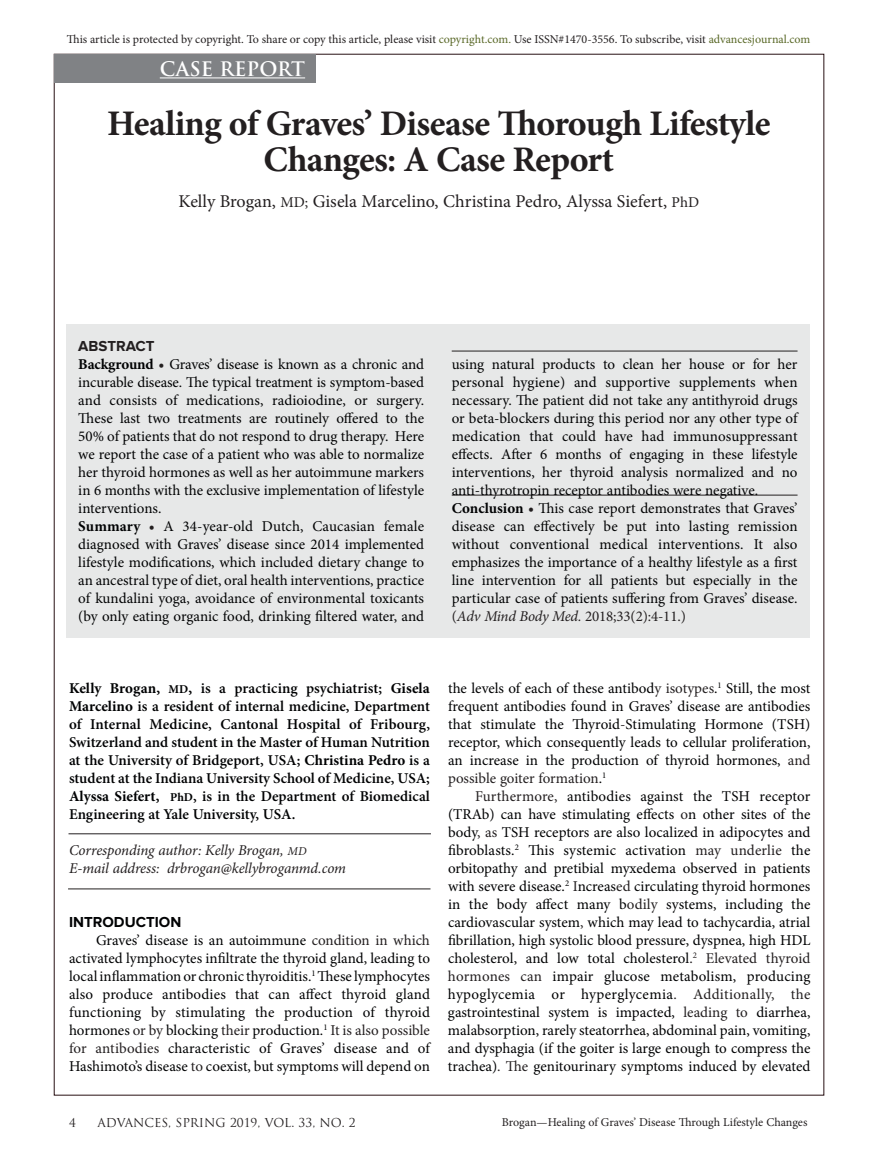
<style>
.page{position:relative;width:878px;height:1175px;background:#fff}
.page>*{position:absolute;margin:0;border:0;box-sizing:border-box;transform-origin:0 0}
.t1{font:700 36px/36px "Minion Pro";letter-spacing:-.02em;color:#231f20;text-align:center}
.t2{font:700 19.5px "Trajan Pro";color:#fff}
.t3{font:18px "Minion Pro";letter-spacing:-.005em;color:#231f20}
.t4{font:15px/18px "Minion Pro";color:#010203;text-align:justify}
.t5{font:600 15px/18px "Minion Pro";color:#010203;text-align:justify}
.t6{font:italic 15px/18px "Minion Pro";letter-spacing:-.01em;color:#231f20}
.t7{font:700 15px "Proxima Nova";color:#010203}
.t8{font:700 15px "Proxima Nova";color:#231f20}
.t9{font:12px "Minion Pro";color:#231f20}
.t10{font:12px "Trajan Pro";color:#231f20}
.s1{color:#596827}
.s2{font-size:15px}
.s3{font-weight:700}
.s4{font-weight:700;color:#231f20}
.s5{color:#231f20}
.s6{font-style:italic;color:#231f20}
.s7{font-weight:700;font-size:12px}
.s8{font-size:12px}
</style>
<div class="page">
<div style="left:66px;top:324px;width:743px;height:313px;background:#e7e8e8"></div>
<hr style="left:451px;top:351px;width:346px;height:1px;background:#231f20">
<hr style="left:451px;top:495px;width:346px;height:1px;background:#231f20">
<div style="left:54px;top:54px;width:261px;height:29px;background:#808285"></div>
<hr style="left:160px;top:77px;width:145px;height:1px;background:#fff">
<hr style="left:68px;top:833px;width:363px;height:1px;background:#231f20">
<hr style="left:68px;top:888px;width:362px;height:1px;background:#231f20">
<p class="t9" style="left:67px;top:31px;width:745px">This article is protected by copyright. To share or copy this article, please visit <span class="s1">copyright.com.</span> Use ISSN#1470-3556. To subscribe, visit <span class="s1">advancesjournal.com</span></p>
<h2 class="t2" style="left:160px;top:57px;width:147px">CASE REPORT</h2>
<h1 class="t1" style="left:107px;top:105px;width:665px">Healing of Graves’ Disease Thorough Lifestyle<br>Changes: A Case Report</h1>
<p class="t3" style="left:179px;top:189px;width:522px">Kelly Brogan, <span class="s2">MD;</span> Gisela Marcelino, Christina Pedro, Alyssa Siefert, <span class="s2">PhD</span></p>
<p class="t8" style="left:78px;top:337px;width:78px">ABSTRACT</p>
<p class="t4" style="left:78px;top:355px;width:347px;text-align:left"><span class="s3">Background</span> <span class="s4">•</span> Graves’ disease is known as a chronic and incurable disease. The typical treatment is symptom-based and consists of medications, radioiodine, or surgery.<br>These last two treatments are routinely offered to the 50% of patients that do not respond to drug therapy. Here we report the case of a patient who was able to normalize her thyroid hormones as well as her autoimmune markers in 6 months with the exclusive implementation of lifestyle interventions.<br><span class="s3">Summary</span> <span class="s4">•</span> A 34-year-old Dutch, Caucasian female diagnosed with Graves’ disease since 2014 implemented lifestyle modifications, which included dietary change to an ancestral type of diet, oral health interventions, practice of kundalini yoga, avoidance of environmental toxicants (by only eating organic food, drinking filtered water, and</p>
<p class="t4" style="left:451px;top:355px;width:347px;text-align:left">using natural products to clean her house or for her personal hygiene) and supportive supplements when necessary. The patient did not take any antithyroid drugs or beta-blockers during this period nor any other type of medication that could have had immunosuppressant effects. After 6 months of engaging in these lifestyle interventions, her thyroid analysis normalized and no anti-thyrotropin receptor antibodies were negative.<br><span class="s3">Conclusion</span> <span class="s4">•</span> This case report demonstrates that Graves’ disease can effectively be put into lasting remission without conventional medical interventions. It also emphasizes the importance of a healthy lifestyle as a first line intervention for all patients but especially in the particular case of patients suffering from Graves’ disease. <span class="s5">(</span><span class="s6">Adv Mind Body Med.</span> <span class="s5">2018;33(2):4-11.)</span></p>
<p class="t5" style="left:69px;top:679px;width:362px"><span class="s3">Kelly Brogan,</span> <span class="s7">MD</span><span class="s3">,</span> is a practicing psychiatrist; <span class="s3">Gisela Marcelino</span> is a resident of internal medicine, Department of Internal Medicine, Cantonal Hospital of Fribourg, Switzerland and student in the Master of Human Nutrition at the University of Bridgeport, USA; <span class="s3">Christina Pedro</span> is a student at the Indiana University School of Medicine, USA; <span class="s3">Alyssa Siefert,</span> <span class="s7">PhD</span>, is in the Department of Biomedical Engineering at Yale University, USA.</p>
<p class="t6" style="left:69px;top:841px;width:278px">Corresponding author: Kelly Brogan, <span class="s8">MD<br></span>E-mail address: drbrogan@kellybroganmd.com</p>
<p class="t7" style="left:69px;top:913px;width:114px">INTRODUCTION</p>
<p class="t4" style="left:69px;top:931px;width:362px;text-indent:27px">Graves’ disease is an autoimmune <span class="s5">condition in which </span>activated lymphocytes infiltrate the thyroid gland, leading to local inflammation or chronic thyroiditis.<sup>1</sup> These lymphocytes also produce antibodies that can affect thyroid gland functioning by stimulating the production of thyroid hormones <span class="s5">or by</span> blocking <span class="s5">their</span> production.<sup>1</sup> <span class="s5">It is also possible for antibodies</span> characteristic of Graves’ disease and of Hashimoto’s disease <span class="s5">to</span> coexist, but symptoms will depend on</p>
<p class="t4" style="left:448px;top:679px;width:364px">the levels of each of these antibod<span class="s5">y isotypes</span>.<sup>1</sup> Still, the most frequent antibodies found in Graves’ disease are antibodies that stimulate the Thyroid<span class="s5">-</span>Stimulating Hormone (TSH) receptor, which consequently leads to cellular proliferation, an increase in the production of thyroid hormones, <span class="s5">and possible goiter formation</span>.<sup>1</sup></p>
<p class="t4" style="left:448px;top:787px;width:364px;text-indent:27px"><span class="s5">Furthermore,</span> antibodies against the TSH receptor (TRAb) can have stimulating effects <span class="s5">o</span>n other sites of the body<span class="s5">, as</span> TSH receptors are also localized in adipocytes and fibroblasts.<sup>2</sup> This systemic activation <span class="s5">may underlie</span> the orbitopathy and pretibial myxedema observed in patients with severe disease.<sup>2</sup> <span class="s5">I</span>ncreas<span class="s5">ed</span> circulating thyroid hormones in the body affect many b<span class="s5">odily</span> systems, including the cardiovascular system<span class="s5">,</span> which may lead to tachycardia, atrial fibrillation, high systolic blood pressure, dyspnea, high HDL cholesterol, and low total cholesterol<span class="s5">.</span><sup>2</sup> <span class="s5">Elevated thyroid hormones can</span> impair glucose metabolism, producing hypoglycemia or hyperglycemia<span class="s5">. Additionally, the </span>gastrointestinal system is impacted, <span class="s5">leading to</span> diarrhea, malabsorption, rarely steatorrhea, abdominal pain, vomiting, and dysphagia (if the goiter is large enough to compress the trachea)<span class="s5">. The</span> genitourinary symptoms induced by elevated</p>
<p class="t10" style="left:69px;top:1114px;width:8px">4</p>
<p class="t10" style="left:97px;top:1114px;width:260px">ADVANCES, SPRING 2019, VOL. 33, NO. 2</p>
<p class="t9" style="left:502px;top:1114px;width:307px">Brogan—Healing of Graves’ Disease Through Lifestyle Changes</p>
</div>
